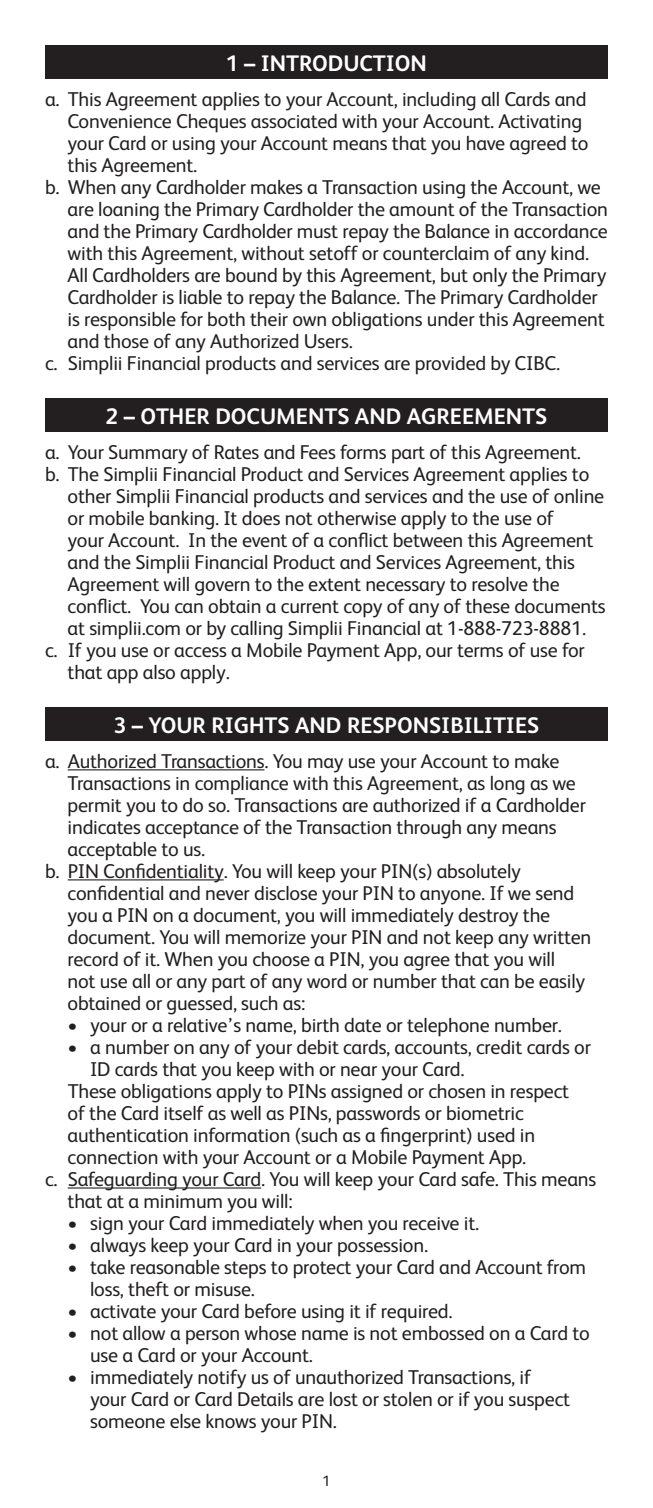
<style>
.page{position:relative;width:653px;height:1508px;background:#fff}
.page>*{position:absolute;margin:0;border:0;box-sizing:border-box;transform-origin:0 0}
.t1{font:700 22.5px "FS Albert";color:#fff}
.t2{font:20px/22px "FS Albert";letter-spacing:-.01em;color:#231f20}
.t3{font:15px "FS Albert";color:#231f20}
.s1{color:#fff}
</style>
<div class="page">
<div style="left:45px;top:45px;width:563px;height:34px;background:#231f20"></div>
<div style="left:45px;top:398px;width:563px;height:34px;background:#231f20"></div>
<div style="left:45px;top:707px;width:563px;height:34px;background:#231f20"></div>
<hr style="left:68px;top:769px;width:196px;height:1px;background:#231f20">
<hr style="left:68px;top:879px;width:156px;height:1px;background:#231f20">
<hr style="left:68px;top:1187px;width:193px;height:1px;background:#231f20">
<h2 class="t1" style="left:226px;top:48px;width:202px">1 – INTRODUCTION</h2>
<p class="t2" style="left:68px;top:87px;width:522px;text-indent:-22px">a. This Agreement applies to your Account, including all Cards and Convenience Cheques associated with your Account. Activating your Card or using your Account means that you have agreed to this Agreement.</p>
<p class="t2" style="left:68px;top:175px;width:542px;text-indent:-22px">b. When any Cardholder makes a Transaction using the Account, we are loaning the Primary Cardholder the amount of the Transaction and the Primary Cardholder must repay the Balance in accordance with this Agreement, without setoff or counterclaim of any kind.<br>All Cardholders are bound by this Agreement, but only the Primary Cardholder is liable to repay the Balance. The Primary Cardholder is responsible for both their own obligations under this Agreement and those of any Authorized Users.</p>
<p class="t2" style="left:45px;top:351px;width:516px">c. Simplii Financial products and services are provided by CIBC.</p>
<h2 class="t1" style="left:106px;top:401px;width:443px">2 – OTHER DOCUMENTS AND AGREEMENTS</h2>
<p class="t2" style="left:45px;top:440px;width:537px">a. Your Summary of Rates and Fees forms part of this Agreement.</p>
<p class="t2" style="left:68px;top:462px;width:539px;text-indent:-22px">b. The Simplii Financial Product and Services Agreement applies to other Simplii Financial products and services and the use of online or mobile banking. It does not otherwise apply to the use of<br>your Account. In the event of a conflict between this Agreement and the Simplii Financial Product and Services Agreement, this Agreement will govern to the extent necessary to resolve the conflict. You can obtain a current copy of any of these documents at simplii.com or by calling Simplii Financial at 1-888-723-8881.</p>
<p class="t2" style="left:68px;top:638px;width:518px;text-indent:-22px">c. If you use or access a Mobile Payment App, our terms of use for that app also apply.</p>
<h2 class="t1" style="left:114px;top:710px;width:427px">3 – YOUR RIGHTS AND RESPONSIBILITIES</h2>
<p class="t2" style="left:68px;top:749px;width:520px;text-indent:-22px">a. Authorized Transactions. You may use your Account to make Transactions in compliance with this Agreement, as long as we permit you to do so. Transactions are authorized if a Cardholder indicates acceptance of the Transaction through any means acceptable to us.</p>
<p class="t2" style="left:68px;top:859px;width:525px;text-indent:-22px">b. PIN Confidentiality. You will keep your PIN(s) absolutely confidential and never disclose your PIN to anyone. If we send you a PIN on a document, you will immediately destroy the document. You will memorize your PIN and not keep any written record of it. When you choose a PIN, you agree that you will<br>not use all or any part of any word or number that can be easily obtained or guessed, such as:</p>
<p class="t2" style="left:68px;top:1013px;width:496px">• your or a relative’s name, birth date or telephone number.</p>
<p class="t2" style="left:90px;top:1035px;width:502px;text-indent:-22px">• a number on any of your debit cards, accounts, credit cards or<br>ID cards that you keep with or near your Card.</p>
<p class="t2" style="left:68px;top:1079px;width:503px;text-indent:-22px"><span class="s1">•</span> These obligations apply to PINs assigned or chosen in respect of the Card itself as well as PINs, passwords or biometric authentication information (such as a fingerprint) used in connection with your Account or a Mobile Payment App.</p>
<p class="t2" style="left:68px;top:1167px;width:530px;text-indent:-22px">c. Safeguarding your Card. You will keep your Card safe. This means that at a minimum you will:</p>
<p class="t2" style="left:68px;top:1211px;width:413px">• sign your Card immediately when you receive it.</p>
<p class="t2" style="left:68px;top:1233px;width:362px">• always keep your Card in your possession.</p>
<p class="t2" style="left:90px;top:1255px;width:497px;text-indent:-22px">• take reasonable steps to protect your Card and Account from loss, theft or misuse.</p>
<p class="t2" style="left:68px;top:1299px;width:386px">• activate your Card before using it if required.</p>
<p class="t2" style="left:90px;top:1321px;width:501px;text-indent:-22px">• not allow a person whose name is not embossed on a Card to use a Card or your Account.</p>
<p class="t2" style="left:90px;top:1365px;width:481px;text-indent:-22px">• immediately notify us of unauthorized Transactions, if your Card or Card Details are lost or stolen or if you suspect someone else knows your PIN.</p>
<p class="t3" style="left:322px;top:1471px;width:10px">1</p>
</div>
